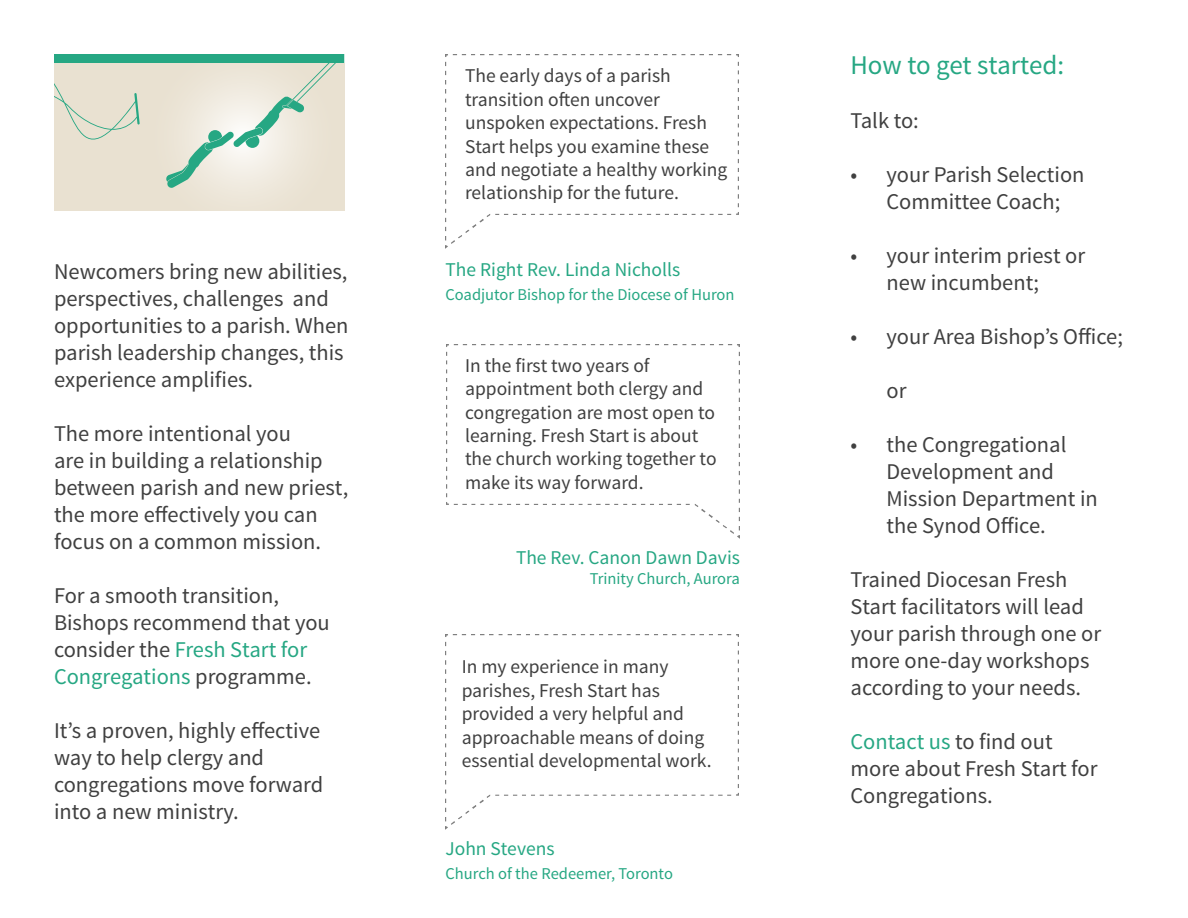
<style>
.page{position:relative;width:1188px;height:918px;background:#fff}
.page>*{position:absolute;margin:0;border:0;box-sizing:border-box;transform-origin:0 0}
.t1{font:27px "Source Sans Pro";letter-spacing:-.005em;color:#26a783}
.t2{font:22.5px/27px "Source Sans Pro";color:#404040}
.t3{font:19.5px/23.4px "Source Sans Pro";color:#404040}
.t4{font:19.5px "Source Sans Pro";color:#26a783}
.t5{font:16.5px "Source Sans Pro";color:#26a783}
.s1{color:#26a783}
</style>
<div class="page">
<img style="left:446px;top:635px;width:293px;height:194px">
<img style="left:447px;top:344px;width:293px;height:195px">
<img style="left:446px;top:54px;width:293px;height:194px">
<div style="left:54px;top:54px;width:290px;height:9px;background:#26a783"></div>
<div style="left:54px;top:63px;width:290px;height:148px;background:#e9e1d1"></div>
<svg style="left:54px;top:83px;width:86px;height:57px"></svg>
<svg style="left:166px;top:63px;width:170px;height:125px"></svg>
<p class="t2" style="left:54px;top:258px;width:296px">Newcomers bring new abilities, perspectives, challenges and opportunities to a parish. When parish leadership changes, this experience amplifies.</p>
<p class="t2" style="left:54px;top:420px;width:296px">The more intentional you<br>are in building a relationship between parish and new priest, the more effectively you can focus on a common mission.</p>
<p class="t2" style="left:54px;top:582px;width:277px">For a smooth transition,<br>Bishops recommend that you consider the <span class="s1">Fresh Start for<br>Congregations</span> programme.</p>
<p class="t2" style="left:54px;top:717px;width:271px">It’s a proven, highly effective way to help clergy and congregations move forward into a new ministry.</p>
<p class="t3" style="left:465px;top:65px;width:264px">The early days of a parish transition often uncover unspoken expectations. Fresh<br>Start helps you examine these and negotiate a healthy working relationship for the future.</p>
<p class="t4" style="left:446px;top:258px;width:236px">The Right Rev. Linda Nicholls</p>
<p class="t5" style="left:446px;top:284px;width:291px">Coadjutor Bishop for the Diocese of Huron</p>
<p class="t3" style="left:465px;top:354px;width:253px">In the first two years of appointment both clergy and congregation are most open to learning. Fresh Start is about the church working together to make its way forward.</p>
<p class="t4" style="left:516px;top:546px;width:225px">The Rev. Canon Dawn Davis</p>
<p class="t5" style="left:590px;top:568px;width:152px">Trinity Church, Aurora</p>
<p class="t3" style="left:462px;top:656px;width:251px">In my experience in many parishes, Fresh Start has provided a very helpful and approachable means of doing essential developmental work.</p>
<p class="t4" style="left:446px;top:837px;width:111px">John Stevens</p>
<p class="t5" style="left:446px;top:863px;width:229px">Church of the Redeemer, Toronto</p>
<p class="t1" style="left:850px;top:49px;width:215px">How to get started:</p>
<p class="t2" style="left:850px;top:108px;width:70px">Talk to:</p>
<p class="t2" style="left:850px;top:162px;width:236px;text-align:center">• your Parish Selection<br>Committee Coach;</p>
<p class="t2" style="left:850px;top:243px;width:236px;text-align:center">• your interim priest or new incumbent;</p>
<p class="t2" style="left:850px;top:324px;width:274px">• your Area Bishop’s Office;</p>
<p class="t2" style="left:886px;top:378px;width:22px">or</p>
<p class="t2" style="left:886px;top:432px;width:213px;text-indent:-36px">• the Congregational<br>Development and<br>Mission Department in the Synod Office.</p>
<p class="t2" style="left:850px;top:567px;width:252px">Trained Diocesan Fresh<br>Start facilitators will lead your parish through one or more one-day workshops according to your needs.</p>
<p class="t2" style="left:850px;top:729px;width:249px"><span class="s1">Contact us</span> to find out more about Fresh Start for<br>Congregations.</p>
</div>
